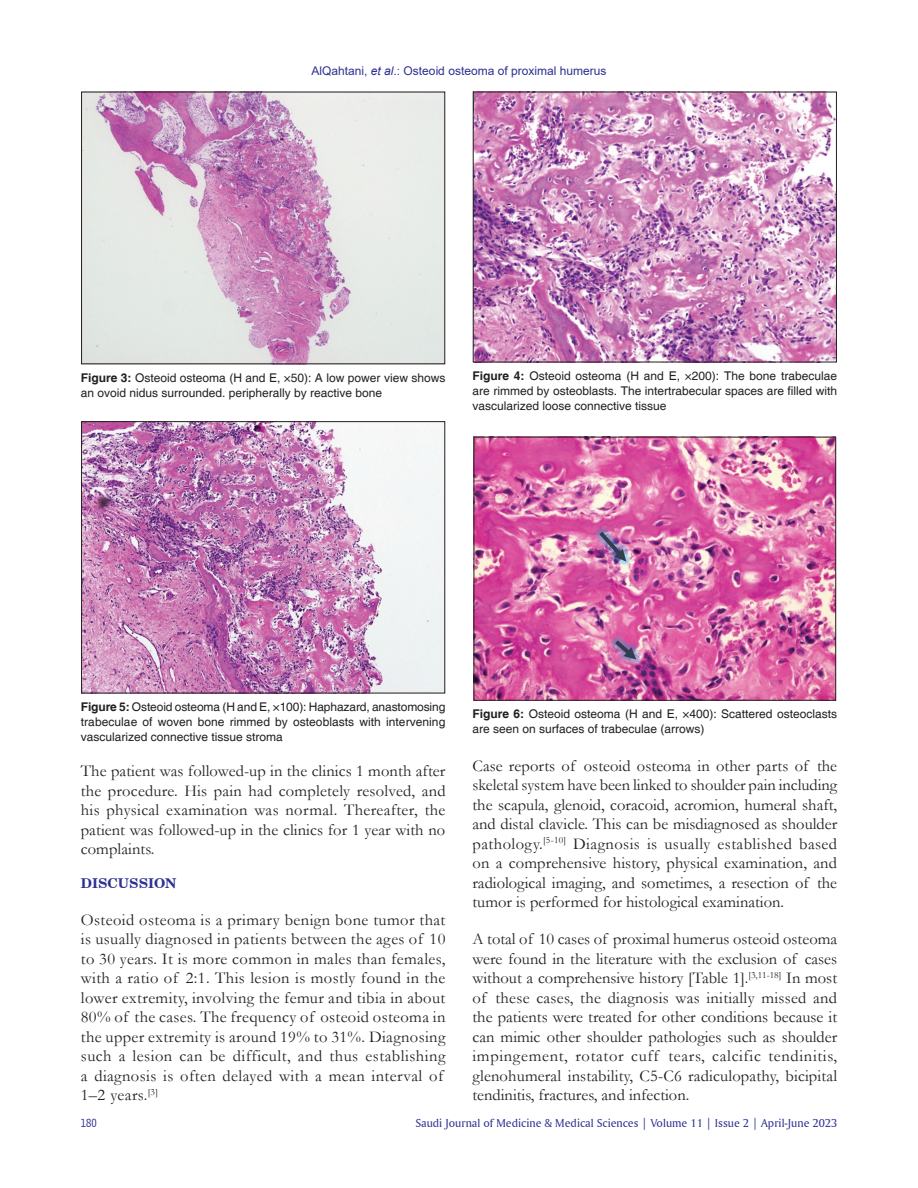
<style>
.page{position:relative;width:918px;height:1188px;background:#fff}
.page>*{position:absolute;margin:0;border:0;box-sizing:border-box;transform-origin:0 0}
.TX{font:16.5px/19.5px "Garamond";letter-spacing:.025em;color:#231f20;text-align:justify}
.t1{font:700 13.5px "Century Schoolbook BT";color:#2e3092}
.FGC{font:12px/15px "Helvetica";color:#231f20}
.t2{font:12px "Amerigo BT Roman A";color:#2e3092}
.t3{font:12px "Arial";color:#2e3092}
.t4{font:12px "Bell Centennial BT Address";color:#2e3092}
.s1{font-style:italic}
.s2{font-weight:700}
</style>
<div class="page">
<img style="left:83px;top:94px;width:360px;height:268px">
<div style="left:81px;top:92px;width:364px;height:272px;border:1px solid #231f20"></div>
<img style="left:475px;top:94px;width:360px;height:266px">
<div style="left:473px;top:92px;width:364px;height:270px;border:1px solid #231f20"></div>
<img style="left:83px;top:423px;width:360px;height:268px">
<div style="left:81px;top:421px;width:364px;height:272px;border:1px solid #231f20"></div>
<img style="left:476px;top:439px;width:358px;height:259px">
<p class="t3" style="left:312px;top:62px;width:296px">AlQahtani, <span class="s1">et al</span>.: Osteoid osteoma of proximal humerus</p>
<p class="FGC" style="left:81px;top:370px;width:366px"><span class="s2">Figure 3:</span> Osteoid osteoma (H and E, ×50): A low power view shows an ovoid nidus surrounded. peripherally by reactive bone</p>
<p class="FGC" style="left:472px;top:369px;width:366px;text-align:justify"><span class="s2">Figure 4:</span> Osteoid osteoma (H and E, ×200): The bone trabeculae are rimmed by osteoblasts. The intertrabecular spaces are filled with vascularized loose connective tissue</p>
<p class="FGC" style="left:81px;top:700px;width:366px;text-align:justify"><span class="s2">Figure 5:</span> Osteoid osteoma (H and E, ×100): Haphazard, anastomosing trabeculae of woven bone rimmed by osteoblasts with intervening vascularized connective tissue stroma</p>
<p class="FGC" style="left:472px;top:707px;width:366px"><span class="s2">Figure 6:</span> Osteoid osteoma (H and E, ×400): Scattered osteoclasts are seen on surfaces of trabeculae (arrows)</p>
<p class="TX" style="left:81px;top:761px;width:366px">The patient was followed‑up in the clinics 1 month after the procedure. His pain had completely resolved, and his physical examination was normal. Thereafter, the patient was followed‑up in the clinics for 1 year with no complaints.</p>
<h1 class="t1" style="left:81px;top:875px;width:97px">DISCUSSION</h1>
<p class="TX" style="left:81px;top:909px;width:366px;text-align:left">Osteoid osteoma is a primary benign bone tumor that is usually diagnosed in patients between the ages of 10 to 30 years. It is more common in males than females, with a ratio of 2:1. This lesion is mostly found in the lower extremity, involving the femur and tibia in about 80% of the cases. The frequency of osteoid osteoma in the upper extremity is around 19% to 31%. Diagnosing such a lesion can be difficult, and thus establishing a diagnosis is often delayed with a mean interval of 1–2 years.<sup>[3]</sup></p>
<p class="TX" style="left:472px;top:756px;width:366px">Case reports of osteoid osteoma in other parts of the skeletal system have been linked to shoulder pain including the scapula, glenoid, coracoid, acromion, humeral shaft, and distal clavicle. This can be misdiagnosed as shoulder pathology.<sup>[5‑10]</sup> Diagnosis is usually established based on a comprehensive history, physical examination, and radiological imaging, and sometimes, a resection of the tumor is performed for histological examination.</p>
<p class="TX" style="left:472px;top:929px;width:366px">A total of 10 cases of proximal humerus osteoid osteoma were found in the literature with the exclusion of cases without a comprehensive history [Table 1].<sup>[3,11-18]</sup> In most of these cases, the diagnosis was initially missed and the patients were treated for other conditions because it can mimic other shoulder pathologies such as shoulder impingement, rotator cuff tears, calcific tendinitis, glenohumeral instability, C5‑C6 radiculopathy, bicipital tendinitis, fractures, and infection.</p>
<p class="t4" style="left:81px;top:1116px;width:17px">180</p>
<p class="t2" style="left:415px;top:1116px;width:423px">Saudi Journal of Medicine &amp; Medical Sciences | Volume 11 | Issue 2 | April-June 2023</p>
</div>
